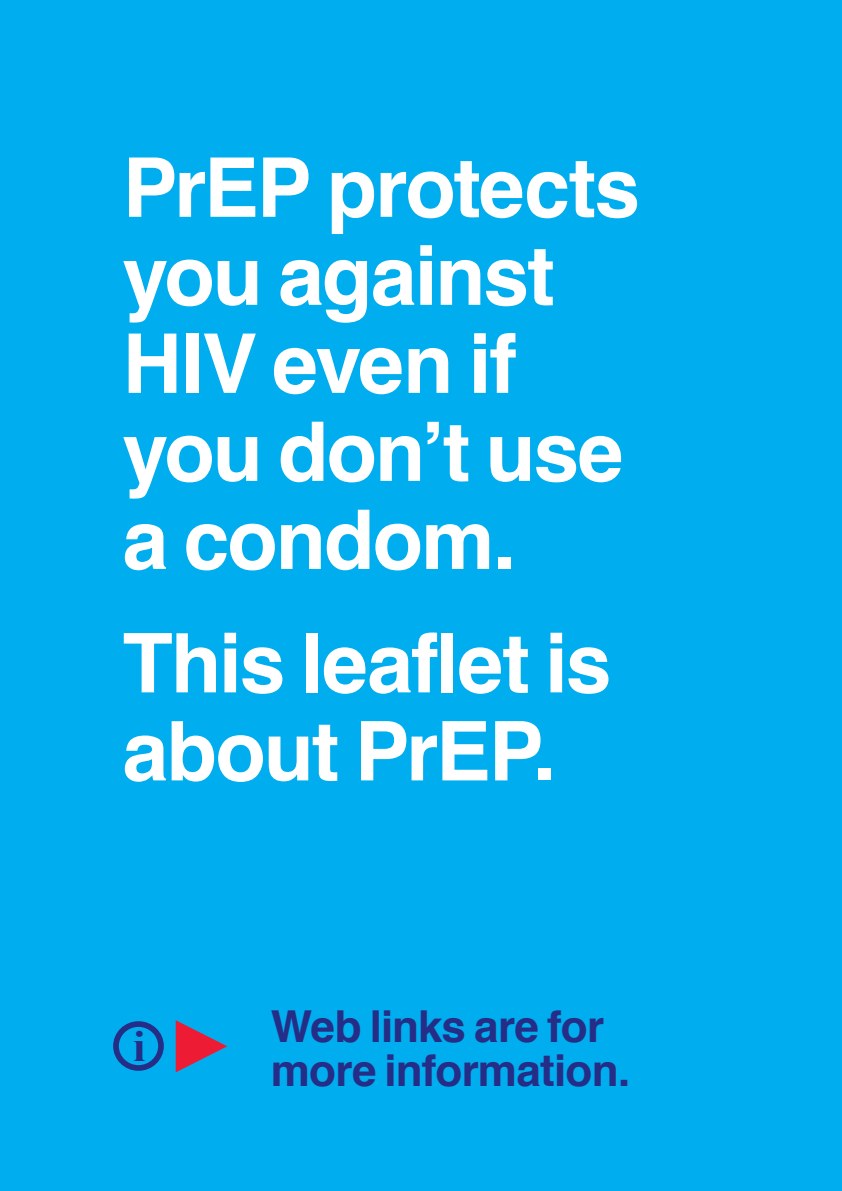
<style>
.page{position:relative;width:842px;height:1191px;background:#00aeef}
.page>*{position:absolute;margin:0;border:0;box-sizing:border-box;transform-origin:0 0}
.BODY_text{font:700 82.4px/88px "Helvetica";letter-spacing:-.025em;color:#fff}
.BODY_text-2{font:700 44px/44px "Helvetica";letter-spacing:-.02em;color:#262d86}
.SUBHEAD_2{font:700 44px "Times New Roman";color:#262d86}
</style>
<div class="page">
<svg style="left:176px;top:1020px;width:51px;height:52px"></svg>
<div style="left:113px;top:1021px;width:51px;height:49px;border:6px solid #262d86;border-radius:50%"></div>
<p class="BODY_text" style="left:122px;top:145px;width:519px">PrEP protects you against<br>HIV even if you don’t use a condom.</p>
<p class="BODY_text" style="left:122px;top:620px;width:491px">This leaflet is about PrEP.</p>
<p class="SUBHEAD_2" style="left:133px;top:1015px;width:14px">i</p>
<p class="BODY_text-2" style="left:271px;top:1004px;width:361px">Web links are for more information.</p>
</div>
